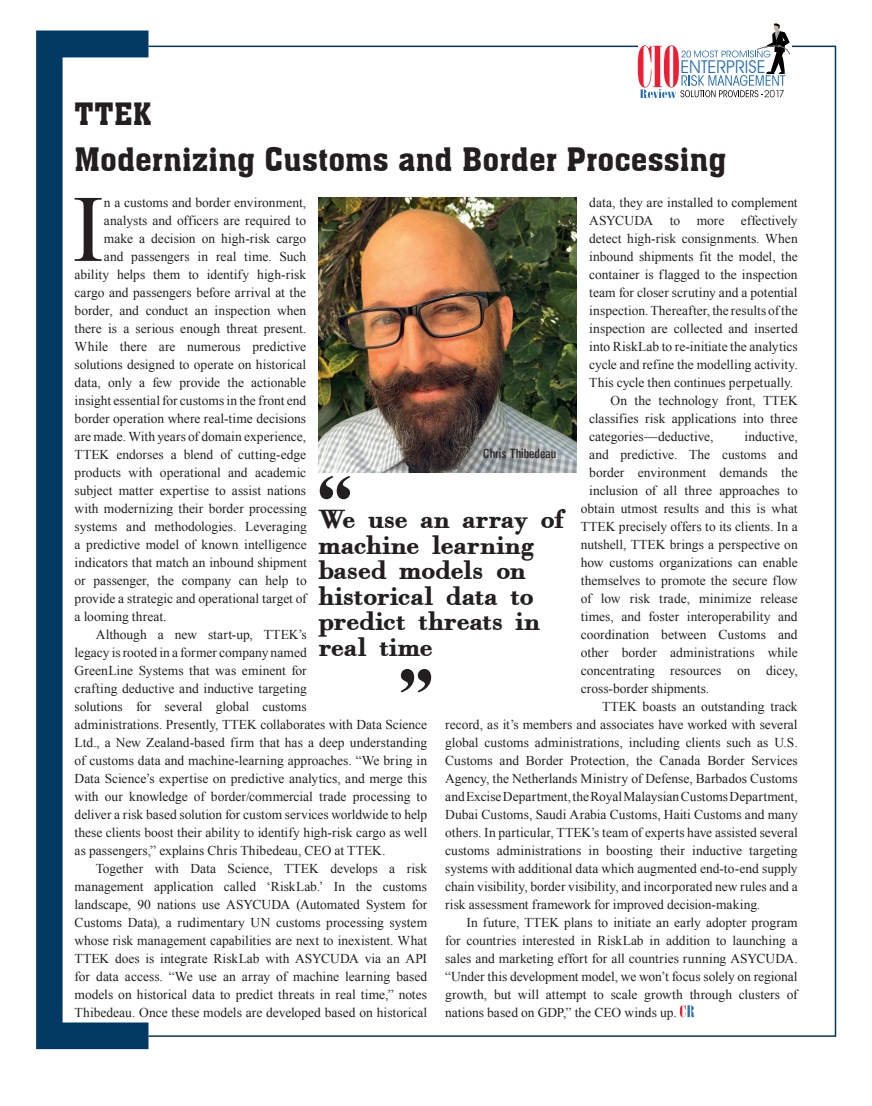
<style>
.page{position:relative;width:872px;height:1106px;background:#fff}
.page>*{position:absolute;margin:0;border:0;box-sizing:border-box;transform-origin:0 0}
.t1{font:95.1px "Times New Roman";color:#231f20}
.t2{font:31.5px "Aachen BT";color:#231f20}
.t3{font:30px "Aachen BT";color:#231f20}
.t4{font:700 28.5px/25.5px "Orgreave";letter-spacing:.005em;color:#231f20}
.t5{font:17.7px "Avant Garde IT Cby BT";color:#236eb7}
.t6{font:13.5px "Times New Roman";color:#231f20}
.t7{font:13.5px "Univers Condensed";color:#231f20}
</style>
<div class="page">
<svg style="left:680px;top:1005px;width:15px;height:12px"></svg>
<svg style="left:320px;top:476px;width:30px;height:23px"></svg>
<svg style="left:401px;top:669px;width:30px;height:23px"></svg>
<svg style="left:36px;top:31px;width:112px;height:1018px"></svg>
<svg style="left:638px;top:23px;width:152px;height:75px"></svg>
<img style="left:319px;top:197px;width:257px;height:275px">
<h3 class="t5" style="left:680px;top:56px;width:87px">ENTERPRISE</h3>
<h3 class="t3" style="left:75px;top:96px;width:78px">TTEK</h3>
<h2 class="t2" style="left:75px;top:140px;width:653px">Modernizing Customs and Border Processing</h2>
<h1 class="t1" style="left:72px;top:165px;width:33px">I</h1>
<p class="t6" style="left:104px;top:193px;width:204px">n a customs and border environment,</p>
<p class="t6" style="left:589px;top:193px;width:210px">data, they are installed to complement</p>
<p class="t6" style="left:589px;top:211px;width:210px">ASYCUDA to more effectively</p>
<p class="t6" style="left:589px;top:229px;width:210px">detect high-risk consignments. When</p>
<p class="t6" style="left:589px;top:247px;width:210px">inbound shipments fit the model, the</p>
<p class="t6" style="left:589px;top:265px;width:210px">container is flagged to the inspection</p>
<p class="t6" style="left:589px;top:283px;width:210px">team for closer scrutiny and a potential</p>
<p class="t6" style="left:589px;top:301px;width:210px">inspection. Thereafter, the results of the</p>
<p class="t6" style="left:589px;top:319px;width:210px">inspection are collected and inserted</p>
<p class="t6" style="left:589px;top:337px;width:210px">into RiskLab to re-initiate the analytics</p>
<p class="t6" style="left:589px;top:355px;width:210px">cycle and refine the modelling activity.</p>
<p class="t6" style="left:589px;top:373px;width:205px">This cycle then continues perpetually.</p>
<p class="t6" style="left:610px;top:391px;width:189px">On the technology front, TTEK</p>
<p class="t6" style="left:589px;top:409px;width:210px">classifies risk applications into three</p>
<p class="t6" style="left:589px;top:427px;width:126px">categories—deductive,</p>
<p class="t6" style="left:744px;top:427px;width:55px">inductive,</p>
<p class="t6" style="left:589px;top:445px;width:210px">and predictive. The customs and</p>
<p class="t6" style="left:589px;top:463px;width:210px">border environment demands the</p>
<p class="t6" style="left:589px;top:481px;width:210px">inclusion of all three approaches to</p>
<p class="t6" style="left:581px;top:499px;width:218px">obtain utmost results and this is what</p>
<p class="t6" style="left:581px;top:517px;width:218px">TTEK precisely offers to its clients. In a</p>
<p class="t6" style="left:581px;top:535px;width:218px">nutshell, TTEK brings a perspective on</p>
<p class="t6" style="left:581px;top:553px;width:218px">how customs organizations can enable</p>
<p class="t6" style="left:581px;top:571px;width:218px">themselves to promote the secure flow</p>
<p class="t6" style="left:581px;top:589px;width:218px">of low risk trade, minimize release</p>
<p class="t6" style="left:581px;top:607px;width:218px">times, and foster interoperability and</p>
<p class="t6" style="left:581px;top:625px;width:218px">coordination between Customs and</p>
<p class="t6" style="left:581px;top:643px;width:218px">other border administrations while</p>
<p class="t6" style="left:581px;top:661px;width:218px">concentrating resources on dicey,</p>
<p class="t6" style="left:581px;top:679px;width:130px">cross-border shipments.</p>
<p class="t6" style="left:602px;top:697px;width:197px">TTEK boasts an outstanding track</p>
<p class="t6" style="left:445px;top:715px;width:354px">record, as it’s members and associates have worked with several</p>
<p class="t6" style="left:445px;top:733px;width:354px">global customs administrations, including clients such as U.S.</p>
<p class="t6" style="left:445px;top:751px;width:354px">Customs and Border Protection, the Canada Border Services</p>
<p class="t6" style="left:445px;top:769px;width:354px">Agency, the Netherlands Ministry of Defense, Barbados Customs</p>
<p class="t6" style="left:445px;top:787px;width:354px">and Excise Department, the Royal Malaysian Customs Department,</p>
<p class="t6" style="left:445px;top:805px;width:354px">Dubai Customs, Saudi Arabia Customs, Haiti Customs and many</p>
<p class="t6" style="left:445px;top:823px;width:354px">others. In particular, TTEK’s team of experts have assisted several</p>
<p class="t6" style="left:445px;top:841px;width:354px">customs administrations in boosting their inductive targeting</p>
<p class="t6" style="left:445px;top:859px;width:354px">systems with additional data which augmented end-to-end supply</p>
<p class="t6" style="left:445px;top:877px;width:354px">chain visibility, border visibility, and incorporated new rules and a</p>
<p class="t6" style="left:445px;top:895px;width:317px">risk assessment framework for improved decision-making.</p>
<p class="t6" style="left:466px;top:913px;width:333px">In future, TTEK plans to initiate an early adopter program</p>
<p class="t6" style="left:445px;top:931px;width:354px">for countries interested in RiskLab in addition to launching a</p>
<p class="t6" style="left:445px;top:949px;width:354px">sales and marketing effort for all countries running ASYCUDA.</p>
<p class="t6" style="left:445px;top:967px;width:354px">“Under this development model, we won’t focus solely on regional</p>
<p class="t6" style="left:445px;top:985px;width:354px">growth, but will attempt to scale growth through clusters of</p>
<p class="t6" style="left:445px;top:1003px;width:233px">nations based on GDP,” the CEO winds up.</p>
<p class="t6" style="left:104px;top:211px;width:204px">analysts and officers are required to</p>
<p class="t6" style="left:104px;top:229px;width:204px">make a decision on high-risk cargo</p>
<p class="t6" style="left:104px;top:247px;width:204px">and passengers in real time. Such</p>
<p class="t6" style="left:75px;top:265px;width:233px">ability helps them to identify high-risk</p>
<p class="t6" style="left:75px;top:283px;width:233px">cargo and passengers before arrival at the</p>
<p class="t6" style="left:75px;top:301px;width:233px">border, and conduct an inspection when</p>
<p class="t6" style="left:75px;top:319px;width:233px">there is a serious enough threat present.</p>
<p class="t6" style="left:75px;top:337px;width:233px">While there are numerous predictive</p>
<p class="t6" style="left:75px;top:355px;width:233px">solutions designed to operate on historical</p>
<p class="t6" style="left:75px;top:373px;width:233px">data, only a few provide the actionable</p>
<p class="t6" style="left:75px;top:391px;width:233px">insight essential for customs in the front end</p>
<p class="t6" style="left:75px;top:409px;width:233px">border operation where real-time decisions</p>
<p class="t6" style="left:75px;top:427px;width:233px">are made. With years of domain experience,</p>
<p class="t6" style="left:75px;top:445px;width:233px">TTEK endorses a blend of cutting-edge</p>
<p class="t6" style="left:75px;top:463px;width:233px">products with operational and academic</p>
<p class="t6" style="left:75px;top:481px;width:233px">subject matter expertise to assist nations</p>
<p class="t6" style="left:75px;top:499px;width:234px">with modernizing their border processing</p>
<p class="t6" style="left:75px;top:517px;width:234px">systems and methodologies. Leveraging</p>
<p class="t6" style="left:75px;top:535px;width:234px">a predictive model of known intelligence</p>
<p class="t6" style="left:75px;top:553px;width:234px">indicators that match an inbound shipment</p>
<p class="t6" style="left:75px;top:571px;width:234px">or passenger, the company can help to</p>
<p class="t6" style="left:75px;top:589px;width:234px">provide a strategic and operational target of</p>
<p class="t6" style="left:75px;top:607px;width:93px">a looming threat.</p>
<p class="t6" style="left:96px;top:625px;width:212px">Although a new start-up, TTEK’s</p>
<p class="t6" style="left:75px;top:643px;width:234px">legacy is rooted in a former company named</p>
<p class="t6" style="left:75px;top:661px;width:234px">GreenLine Systems that was eminent for</p>
<p class="t6" style="left:75px;top:679px;width:234px">crafting deductive and inductive targeting</p>
<p class="t6" style="left:75px;top:697px;width:234px">solutions for several global customs</p>
<p class="t6" style="left:75px;top:715px;width:354px">administrations. Presently, TTEK collaborates with Data Science</p>
<p class="t6" style="left:75px;top:733px;width:354px">Ltd., a New Zealand-based firm that has a deep understanding</p>
<p class="t6" style="left:75px;top:751px;width:354px">of customs data and machine-learning approaches. “We bring in</p>
<p class="t6" style="left:75px;top:769px;width:354px">Data Science’s expertise on predictive analytics, and merge this</p>
<p class="t6" style="left:75px;top:787px;width:354px">with our knowledge of border/commercial trade processing to</p>
<p class="t6" style="left:75px;top:805px;width:354px">deliver a risk based solution for custom services worldwide to help</p>
<p class="t6" style="left:75px;top:823px;width:354px">these clients boost their ability to identify high-risk cargo as well</p>
<p class="t6" style="left:75px;top:841px;width:312px">as passengers,” explains Chris Thibedeau, CEO at TTEK.</p>
<p class="t6" style="left:96px;top:859px;width:333px">Together with Data Science, TTEK develops a risk</p>
<p class="t6" style="left:75px;top:877px;width:354px">management application called ‘RiskLab.’ In the customs</p>
<p class="t6" style="left:75px;top:895px;width:354px">landscape, 90 nations use ASYCUDA (Automated System for</p>
<p class="t6" style="left:75px;top:913px;width:354px">Customs Data), a rudimentary UN customs processing system</p>
<p class="t6" style="left:75px;top:931px;width:354px">whose risk management capabilities are next to inexistent. What</p>
<p class="t6" style="left:75px;top:949px;width:354px">TTEK does is integrate RiskLab with ASYCUDA via an API</p>
<p class="t6" style="left:75px;top:967px;width:354px">for data access. “We use an array of machine learning based</p>
<p class="t6" style="left:75px;top:985px;width:354px">models on historical data to predict threats in real time,” notes</p>
<p class="t6" style="left:75px;top:1003px;width:354px">Thibedeau. Once these models are developed based on historical</p>
<p class="t7" style="left:483px;top:445px;width:75px">Chris Thibedeau</p>
<h3 class="t4" style="left:319px;top:506px;width:249px">We use an array of machine learning based models on historical data to predict threats in real time</h3>
</div>
